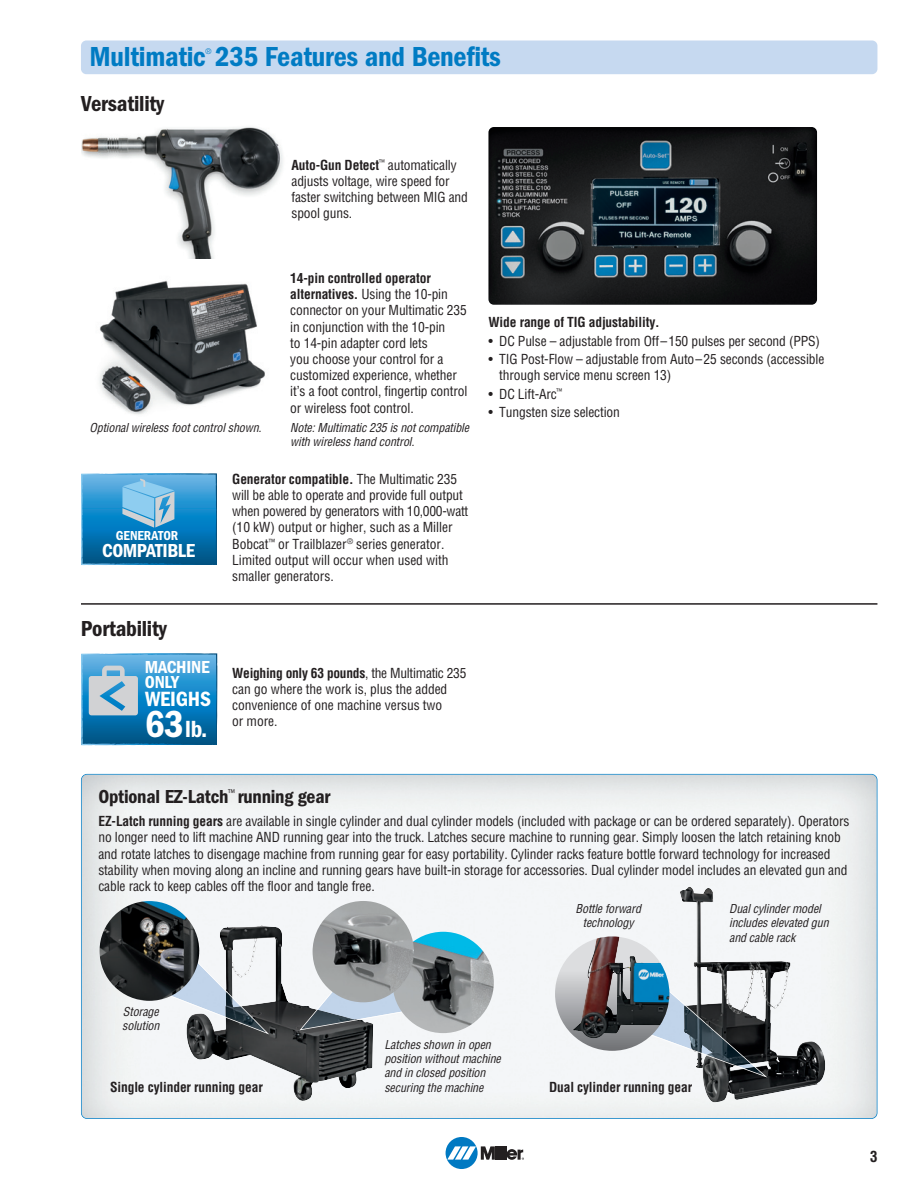
<style>
.page{position:relative;width:918px;height:1188px;background:#fff}
.page>*{position:absolute;margin:0;border:0;box-sizing:border-box;transform-origin:0 0}
.t1{font:28.5px "ITC Franklin Gothic Std Dm Cd";letter-spacing:-.01em;color:#007bc3}
.t2{font:24.15px "ITC Franklin Gothic Std Dm Cd";color:#fff}
.t3{font:22.5px "ITC Franklin Gothic Std Dm Cd";letter-spacing:-.01em;color:#231f20}
.t4{font:21.3px "ITC Franklin Gothic Std Dm Cd";letter-spacing:-.01em;color:#fff}
.t5{font:19.5px "ITC Franklin Gothic Std Dm Cd";letter-spacing:-.01em;color:#231f20}
.t6{font:19.5px "ITC Franklin Gothic Std Dm Cd";letter-spacing:-.025em;color:#fff}
.t7{font:18px/15.8px "ITC Franklin Gothic Std Dm Cd";letter-spacing:-.01em;color:#fff}
.t8{font:700 condensed 15px "Helvetica";color:#231f20}
.t9{font:condensed 13.5px/16.2px "Helvetica";letter-spacing:-.01em;color:#231f20}
.t10{font:700 condensed 13.5px "Helvetica";letter-spacing:-.01em;color:#231f20}
.t11{font:13.5px "ITC Franklin Gothic Std Dm Cd";letter-spacing:-.005em;color:#fff}
.t12{font:italic condensed 12px/14.4px "Helvetica";color:#231f20}
.t13{font:condensed 7.5px "Helvetica";color:#007bc3}
.s1{font-weight:700}
.s2{font-size:39px}
</style>
<div class="page">
<img style="left:488px;top:127px;width:329px;height:178px;border-radius:5px">
<img style="left:99px;top:280px;width:166px;height:135px">
<img style="left:82px;top:775px;width:795px;height:343px;border-radius:5px">
<div style="left:81px;top:774px;width:796px;height:345px;border:2px solid #007bc3;border-radius:6px"></div>
<div style="left:446px;top:1137px;width:32px;height:32px;background:#0079c2;border-radius:50%"></div>
<hr style="left:499px;top:1146px;width:3px;height:14px;background:#231f20">
<hr style="left:503px;top:1146px;width:3px;height:14px;background:#231f20">
<svg style="left:447px;top:1146px;width:52px;height:14px"></svg>
<svg style="left:506px;top:1149px;width:18px;height:11px"></svg>
<div style="left:81px;top:40px;width:796px;height:34px;background:#c6d9f0;border-radius:5px"></div>
<svg style="left:81px;top:654px;width:135px;height:92px;background:#3b91c2"></svg>
<img style="left:186px;top:925px;width:187px;height:176px">
<svg style="left:155px;top:937px;width:114px;height:98px"></svg>
<svg style="left:299px;top:974px;width:125px;height:56px"></svg>
<hr style="left:81px;top:603px;width:796px;height:2px;background:#231f20">
<img style="left:687px;top:887px;width:139px;height:216px">
<img style="left:392px;top:932px;width:102px;height:101px;border-radius:50%">
<img style="left:313px;top:901px;width:101px;height:101px;border-radius:50%">
<img style="left:100px;top:901px;width:99px;height:100px;border-radius:50%">
<svg style="left:555px;top:936px;width:213px;height:142px"></svg>
<img style="left:594px;top:936px;width:75px;height:101px">
<svg style="left:81px;top:474px;width:135px;height:92px;background:#328ec3"></svg>
<img style="left:81px;top:127px;width:202px;height:132px">
<p class="t1" style="left:90px;top:47px;width:413px">Multimatic 235 Features and Benefits</p>
<p class="t13" style="left:206px;top:48px;width:7px">®</p>
<p class="t3" style="left:81px;top:96px;width:85px">Versatility</p>
<p class="t9" style="left:291px;top:158px;width:178px"><span class="s1">Auto-Gun Detect</span><sup>™</sup> automatically adjusts voltage, wire speed for faster switching between MIG and spool guns.</p>
<p class="t12" style="left:90px;top:421px;width:176px">Optionalwireless footcontrolshown.</p>
<p class="t9" style="left:290px;top:271px;width:179px"><span class="s1">14-pin controlled operator alternatives.</span> Using the 10-pin connector on your Multimatic 235 in conjunction with the 10-pin<br>to 14-pin adapter cord lets<br>you choose your control for a customized experience, whether it’s a foot control, fingertip control or wireless foot control.</p>
<p class="t12" style="left:290px;top:421px;width:183px">Note:Multimatic 235 is notcompatible with wireless hand control.</p>
<p class="t11" style="left:116px;top:528px;width:64px">GENERATOR</p>
<p class="t6" style="left:102px;top:539px;width:94px">COMPATIBLE</p>
<p class="t3" style="left:81px;top:621px;width:87px">Portability</p>
<p class="t7" style="left:145px;top:659px;width:66px">MACHINE<br>ONLY</p>
<p class="t4" style="left:145px;top:687px;width:67px">WEIGHS</p>
<p class="t2" style="left:145px;top:715px;width:64px"><span class="s2">63</span>lb.</p>
<p class="t9" style="left:232px;top:472px;width:238px"><span class="s1">Generator compatible.</span> The Multimatic 235 will be able to operate and provide full output when powered by generators with 10,000-watt (10 kW) output or higher, such as a Miller Bobcat<sup>™</sup> or Trailblazer<sup>®</sup> series generator.<br>Limited output will occur when used with smaller generators.</p>
<p class="t9" style="left:232px;top:666px;width:236px"><span class="s1">Weighing only 63 pounds</span>, the Multimatic 235 can go where the work is, plus the added convenience of one machine versus two<br>or more.</p>
<p class="t10" style="left:488px;top:317px;width:173px">Wide range of TIG adjustability.</p>
<p class="t9" style="left:488px;top:334px;width:333px">• DC Pulse – adjustable from Off–150 pulses per second (PPS)</p>
<p class="t9" style="left:499px;top:352px;width:327px;text-indent:-11px">• TIG Post-Flow – adjustable from Auto–25 seconds (accessible through service menu screen 13)</p>
<p class="t9" style="left:488px;top:387px;width:75px">• DC Lift-Arc<sup>™</sup></p>
<p class="t9" style="left:488px;top:405px;width:133px">• Tungsten size selection</p>
<p class="t5" style="left:98px;top:790px;width:234px">Optional EZ-Latch<sup>™</sup> running gear</p>
<p class="t9" style="left:98px;top:814px;width:752px"><span class="s1">EZ-Latch running gears</span> are available in single cylinder and dual cylinder models (included with package or can be ordered separately). Operators no longer need to lift machine AND running gear into the truck. Latches secure machine to running gear. Simply loosen the latch retaining knob and rotate latches to disengage machine from running gear for easy portability. Cylinder racks feature bottle forward technology for increased stability when moving along an incline and running gears have built-in storage for accessories. Dual cylinder model includes an elevated gun and cable rack to keep cables off the floor and tangle free.</p>
<p class="t12" style="left:576px;top:902px;width:69px;text-align:center">Bottle forward technology</p>
<p class="t12" style="left:729px;top:902px;width:103px">Dualcylindermodel includes elevated gun and cable rack</p>
<p class="t12" style="left:122px;top:1005px;width:41px">Storage solution</p>
<p class="t10" style="left:110px;top:1082px;width:154px">Single cylinder running gear</p>
<p class="t12" style="left:384px;top:1038px;width:120px">Latches shown in open position withoutmachine and in closed position securing the machine</p>
<p class="t10" style="left:549px;top:1082px;width:145px">Dual cylinder running gear</p>
<p class="t8" style="left:870px;top:1151px;width:9px">3</p>
</div>
